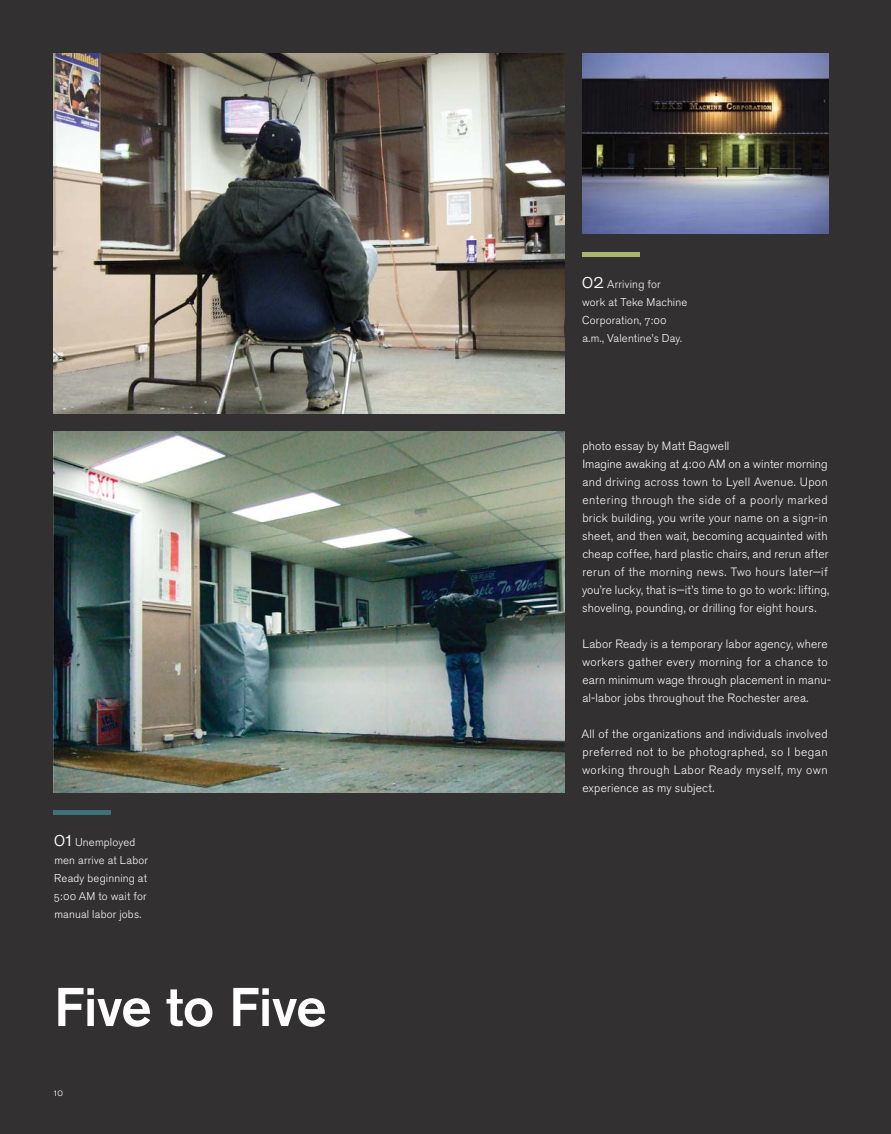
<style>
.page{position:relative;width:891px;height:1134px;background:#323031}
.page>*{position:absolute;margin:0;border:0;box-sizing:border-box;transform-origin:0 0}
.t1{font:500 54px "Akzidenz Grotesk BQ";letter-spacing:-.015em;color:#fff}
.t2{font:12px/18px "Akzidenz Grotesk BQ Light Os F";letter-spacing:.015em;color:#fff}
.t3{font:11.25px/18px "Akzidenz Grotesk BQ Light Os F";letter-spacing:.015em;color:#fff}
.t4{font:10.5px "Akzidenz Grotesk BQ Light Os F";color:#fff}
.s1{font-size:21px}
</style>
<div class="page">
<img style="left:54px;top:54px;width:510px;height:360px">
<img style="left:582px;top:54px;width:246px;height:180px">
<img style="left:54px;top:432px;width:510px;height:360px">
<hr style="left:54px;top:810px;width:57px;height:4px;background:#3c7278">
<hr style="left:582px;top:252px;width:57px;height:4px;background:#a8b76b">
<p class="t3" style="left:54px;top:834px;width:96px"><span class="s1">01</span> Unemployed men arrive at Labor<br>Ready beginning at<br>5:00 AM to wait for manual labor jobs.</p>
<h1 class="t1" style="left:54px;top:988px;width:274px">Five to Five</h1>
<p class="t4" style="left:54px;top:1088px;width:11px">10</p>
<p class="t3" style="left:582px;top:276px;width:107px"><span class="s1">02</span> Arriving for<br>work at Teke Machine<br>Corporation, 7:00 a.m., Valentine’s Day.</p>
<p class="t2" style="left:582px;top:438px;width:249px">photo essay by Matt Bagwell<br>Imagine awaking at 4:00 AM on a winter morning and driving across town to Lyell Avenue. Upon entering through the side of a poorly marked brick building, you write your name on a sign-in sheet, and then wait, becoming acquainted with cheap coffee, hard plastic chairs, and rerun after rerun of the morning news. Two hours later—if you’re lucky, that is—it’s time to go to work: lifting, shoveling, pounding, or drilling for eight hours.</p>
<p class="t2" style="left:582px;top:636px;width:250px">Labor Ready is a temporary labor agency, where workers gather every morning for a chance to earn minimum wage through placement in manu&shy;al-labor jobs throughout the Rochester area.</p>
<p class="t2" style="left:581px;top:726px;width:248px;text-align:justify">All of the organizations and individuals involved preferred not to be photographed, so I began working through Labor Ready myself, my own experience as my subject.</p>
</div>
